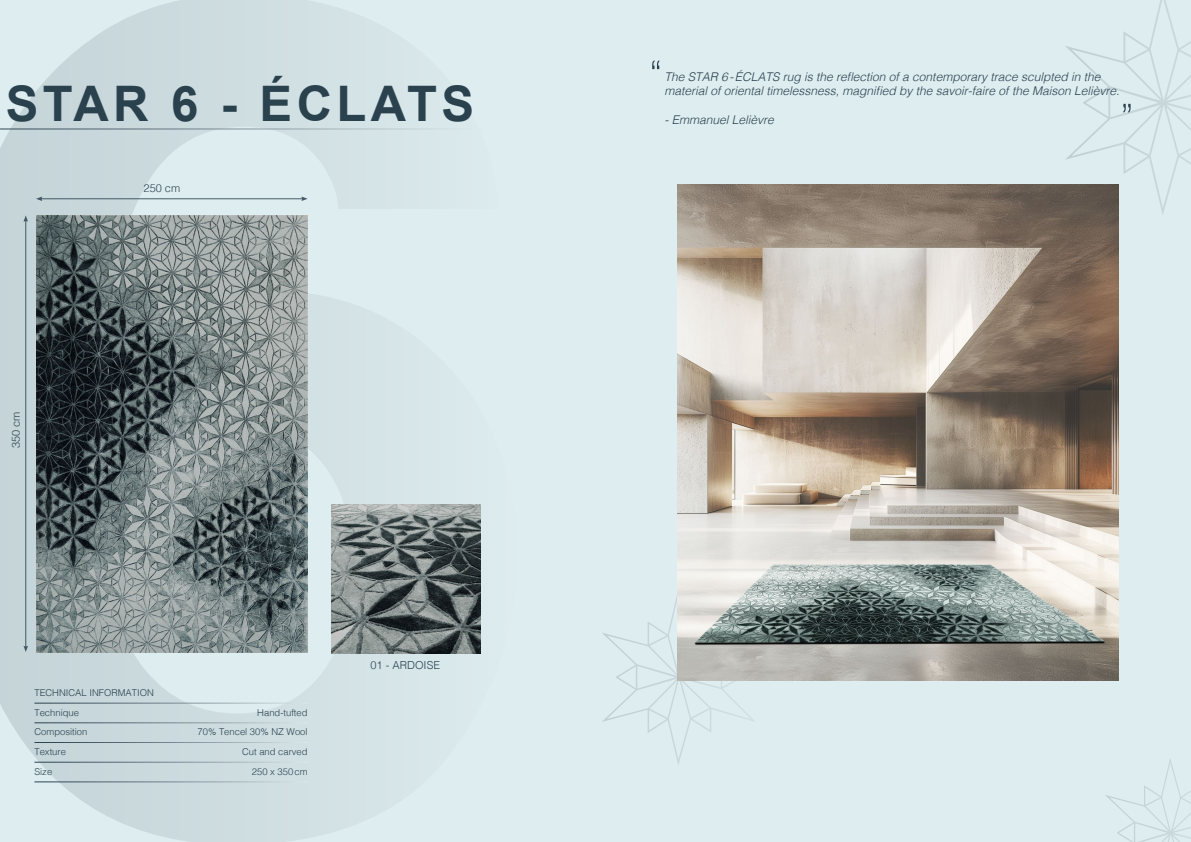
<style>
.page{position:relative;width:1191px;height:842px;background:#fff}
.page>*{position:absolute;margin:0;border:0;box-sizing:border-box;transform-origin:0 0}
.t1{font:700 49px "Arial";letter-spacing:.09em;color:#2a414e}
.t2{font:italic 300 12px/14.4px "Helvetica";color:#2a414e}
.t3{font:300 11px "Helvetica";color:#2a414e}
.t4{font:300 9.4px/19.7px "Helvetica";color:#2a414e;text-align:right}
</style>
<div class="page">
<div style="left:0;top:0;width:595px;height:842px;background:#deedef"></div>
<div style="left:589px;top:0;width:602px;height:842px;background:#deedef"></div>
<svg style="left:0;top:0;width:481px;height:842px"></svg>
<img style="left:36px;top:215px;width:272px;height:437px">
<img style="left:332px;top:504px;width:149px;height:149px">
<hr style="left:0;top:128px;width:595px;height:1px;background:#fff">
<svg style="left:602px;top:596px;width:154px;height:169px"></svg>
<svg style="left:1105px;top:759px;width:86px;height:83px"></svg>
<img style="left:677px;top:184px;width:442px;height:496px">
<hr style="left:41px;top:199px;width:262px;height:1px;background:#2a414e">
<svg style="left:36px;top:196px;width:6px;height:5px"></svg>
<svg style="left:301px;top:196px;width:7px;height:5px"></svg>
<hr style="left:26px;top:220px;width:1px;height:427px;background:#2a414e">
<svg style="left:23px;top:215px;width:5px;height:7px"></svg>
<svg style="left:23px;top:646px;width:5px;height:6px"></svg>
<svg style="left:652px;top:60px;width:7px;height:9px"></svg>
<svg style="left:1064px;top:0;width:127px;height:215px"></svg>
<hr style="left:34px;top:703px;width:273px;height:1px;background:#fff">
<hr style="left:34px;top:723px;width:273px;height:1px;background:#fff">
<hr style="left:34px;top:742px;width:273px;height:1px;background:#fff">
<hr style="left:34px;top:762px;width:273px;height:1px;background:#fff">
<hr style="left:34px;top:782px;width:273px;height:1px;background:#fff">
<h1 class="t1" style="left:6px;top:72px;width:470px">STAR 6 - ÉCLATS</h1>
<p class="t3" style="left:144px;top:179px;width:38px">250 cm</p>
<p class="t3" style="left:7px;top:448px;width:38px;rotate:-90deg">350 cm</p>
<p class="t4" style="left:34px;top:682px;width:121px">TECHNICAL INFORMATION</p>
<p class="t4" style="left:34px;top:702px;width:54px;text-align:left">Technique<br>Composition<br>Texture<br>Size</p>
<p class="t4" style="left:197px;top:702px;width:111px">Hand-tufted<br>70% Tencel 30% NZ Wool<br>Cut and carved<br>250 x 350cm</p>
<p class="t3" style="left:370px;top:656px;width:71px">01 - ARDOISE</p>
<p class="t2" style="left:664px;top:68px;width:456px">The STAR 6-ÉCLATS rug is the reflection of a contemporary trace sculpted in the material of oriental timelessness, magnified by the savoir-faire of the Maison Lelièvre.</p>
<p class="t2" style="left:664px;top:112px;width:111px">- Emmanuel Lelièvre</p>
</div>
